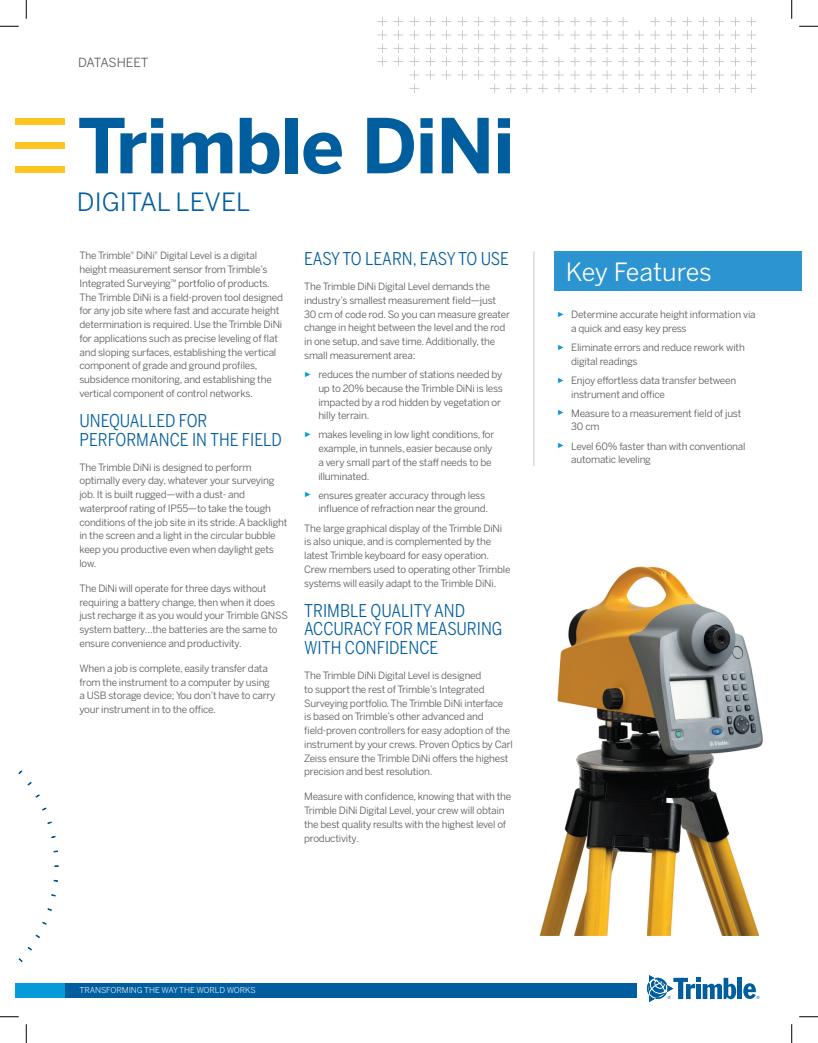
<style>
.page{position:relative;width:818px;height:1043px;background:#fff}
.page>*{position:absolute;margin:0;border:0;box-sizing:border-box;transform-origin:0 0}
.t1{font:700 75px "Benton Sans";letter-spacing:-.02em;color:#005e9e}
.t2{font:25px "Benton Sans";color:#005e9e}
.t3{font:25px "Benton Sans";letter-spacing:-.01em;color:#fff}
.t4{font:17.5px/18.8px "Benton Sans Condensed";color:#005e9e}
.t5{font:12.5px "Benton Sans";letter-spacing:-.01em;color:#57585a}
.t6{font:10px/13.8px "Benton Sans";letter-spacing:-.02em;color:#57585a}
.t7{font:8.12px "Benton Sans";letter-spacing:-.01em;color:#fff}
.s1{font-family:"Arial";font-size:7.5px;color:#069ad9}
</style>
<div class="page">
<svg style="left:377px;top:17px;width:379px;height:76px"></svg>
<div style="left:16px;top:118px;width:49px;height:7px;background:#fec422"></div>
<div style="left:16px;top:142px;width:49px;height:7px;background:#fec422"></div>
<div style="left:16px;top:166px;width:49px;height:7px;background:#fec422"></div>
<div style="left:737px;top:977px;width:5px;height:22px;background:#005e9e"></div>
<svg style="left:647px;top:975px;width:89px;height:27px"></svg>
<svg style="left:743px;top:983px;width:16px;height:16px"></svg>
<div style="left:16px;top:982px;width:618px;height:15px;background:#069ad9"></div>
<div style="left:65px;top:982px;width:571px;height:15px;background:#005e9e"></div>
<div style="left:554px;top:251px;width:248px;height:39px;background:#2b94d1"></div>
<hr style="left:533px;top:251px;width:1px;height:215px;background:#d4d3d3">
<svg style="left:35px;top:934px;width:5px;height:4px"></svg>
<svg style="left:18px;top:958px;width:5px;height:4px"></svg>
<svg style="left:18px;top:770px;width:4px;height:4px"></svg>
<svg style="left:27px;top:781px;width:5px;height:4px"></svg>
<svg style="left:51px;top:835px;width:5px;height:3px"></svg>
<img style="left:539px;top:566px;width:224px;height:369px">
<svg style="left:0;top:25px;width:19px;height:2px"></svg>
<svg style="left:799px;top:25px;width:19px;height:2px"></svg>
<svg style="left:0;top:1016px;width:19px;height:1px"></svg>
<svg style="left:799px;top:1016px;width:19px;height:1px"></svg>
<svg style="left:25px;top:0;width:2px;height:19px"></svg>
<svg style="left:25px;top:1024px;width:2px;height:18px"></svg>
<svg style="left:791px;top:0;width:1px;height:19px"></svg>
<svg style="left:791px;top:1024px;width:1px;height:18px"></svg>
<p class="t5" style="left:78px;top:55px;width:72px">DATASHEET</p>
<h1 class="t1" style="left:78px;top:99px;width:439px">Trimble DiNi</h1>
<h2 class="t2" style="left:77px;top:187px;width:175px">DIGITAL LEVEL</h2>
<p class="t6" style="left:79px;top:249px;width:205px">The Trimble<sup>®</sup> DiNi<sup>®</sup> Digital Level is a digital height measurement sensor from Trimble’s Integrated Surveying<sup>™</sup> portfolio of products.<br>The Trimble DiNi is a field-proven tool designed for any job site where fast and accurate height determination is required. Use the Trimble DiNi for applications such as precise leveling of flat and sloping surfaces, establishing the vertical component of grade and ground profiles, subsidence monitoring, and establishing the vertical component of control networks.</p>
<h3 class="t4" style="left:79px;top:411px;width:204px">UNEQUALLED FOR<br>PERFORMANCE IN THE FIELD</h3>
<p class="t6" style="left:79px;top:460px;width:209px">The Trimble DiNi is designed to perform optimally every day, whatever your surveying job. It is built rugged—with a dust- and waterproof rating of IP55—to take the tough conditions of the job site in its stride. A backlight in the screen and a light in the circular bubble keep you productive even when daylight gets low.</p>
<p class="t6" style="left:79px;top:581px;width:210px">The DiNi will operate for three days without requiring a battery change, then when it does just recharge it as you would your Trimble GNSS system battery…the batteries are the same to ensure convenience and productivity.</p>
<p class="t6" style="left:79px;top:661px;width:197px">When a job is complete, easily transfer data from the instrument to a computer by using a USB storage device; You don’t have to carry your instrument in to the office.</p>
<h3 class="t4" style="left:304px;top:249px;width:206px">EASY TO LEARN, EASY TO USE</h3>
<p class="t6" style="left:304px;top:280px;width:207px">The Trimble DiNi Digital Level demands the industry’s smallest measurement field—just 30 cm of code rod. So you can measure greater change in height between the level and the rod in one setup, and save time. Additionally, the small measurement area:</p>
<p class="t6" style="left:318px;top:367px;width:186px;text-indent:-14px"><span class="s1">►</span> reduces the number of stations needed by up to 20% because the Trimble DiNi is less impacted by a rod hidden by vegetation or hilly terrain.</p>
<p class="t6" style="left:318px;top:428px;width:178px;text-indent:-14px"><span class="s1">►</span> makes leveling in low light conditions, for example, in tunnels, easier because only a very small part of the staff needs to be illuminated.</p>
<p class="t6" style="left:318px;top:488px;width:171px;text-indent:-14px"><span class="s1">►</span> ensures greater accuracy through less influence of refraction near the ground.</p>
<p class="t6" style="left:304px;top:521px;width:208px">The large graphical display of the Trimble DiNi is also unique, and is complemented by the latest Trimble keyboard for easy operation.<br>Crew members used to operating other Trimble systems will easily adapt to the Trimble DiNi.</p>
<h3 class="t4" style="left:304px;top:600px;width:200px">TRIMBLE QUALITY AND<br>ACCURACY FOR MEASURING<br>WITH CONFIDENCE</h3>
<p class="t6" style="left:304px;top:668px;width:210px">The Trimble DiNi Digital Level is designed<br>to support the rest of Trimble’s Integrated Surveying portfolio. The Trimble DiNi interface is based on Trimble’s other advanced and field-proven controllers for easy adoption of the instrument by your crews. Proven Optics by Carl Zeiss ensure the Trimble DiNi offers the highest precision and best resolution.</p>
<p class="t6" style="left:304px;top:790px;width:209px">Measure with confidence, knowing that with the Trimble DiNi Digital Level, your crew will obtain the best quality results with the highest level of productivity.</p>
<h2 class="t3" style="left:565px;top:257px;width:148px">Key Features</h2>
<p class="t6" style="left:571px;top:308px;width:186px;text-indent:-14px"><span class="s1">►</span> Determine accurate height information via a quick and easy key press</p>
<p class="t6" style="left:571px;top:340px;width:175px;text-indent:-14px"><span class="s1">►</span> Eliminate errors and reduce rework with digital readings</p>
<p class="t6" style="left:571px;top:373px;width:166px;text-indent:-14px"><span class="s1">►</span> Enjoy effortless data transfer between instrument and office</p>
<p class="t6" style="left:571px;top:406px;width:172px;text-indent:-14px"><span class="s1">►</span> Measure to a measurement field of just<br>30 cm</p>
<p class="t6" style="left:571px;top:439px;width:176px;text-indent:-14px"><span class="s1">►</span> Level 60% faster than with conventional automatic leveling</p>
<p class="t7" style="left:79px;top:985px;width:178px">TRANSFORMING THE WAY THE WORLD WORKS</p>
</div>
